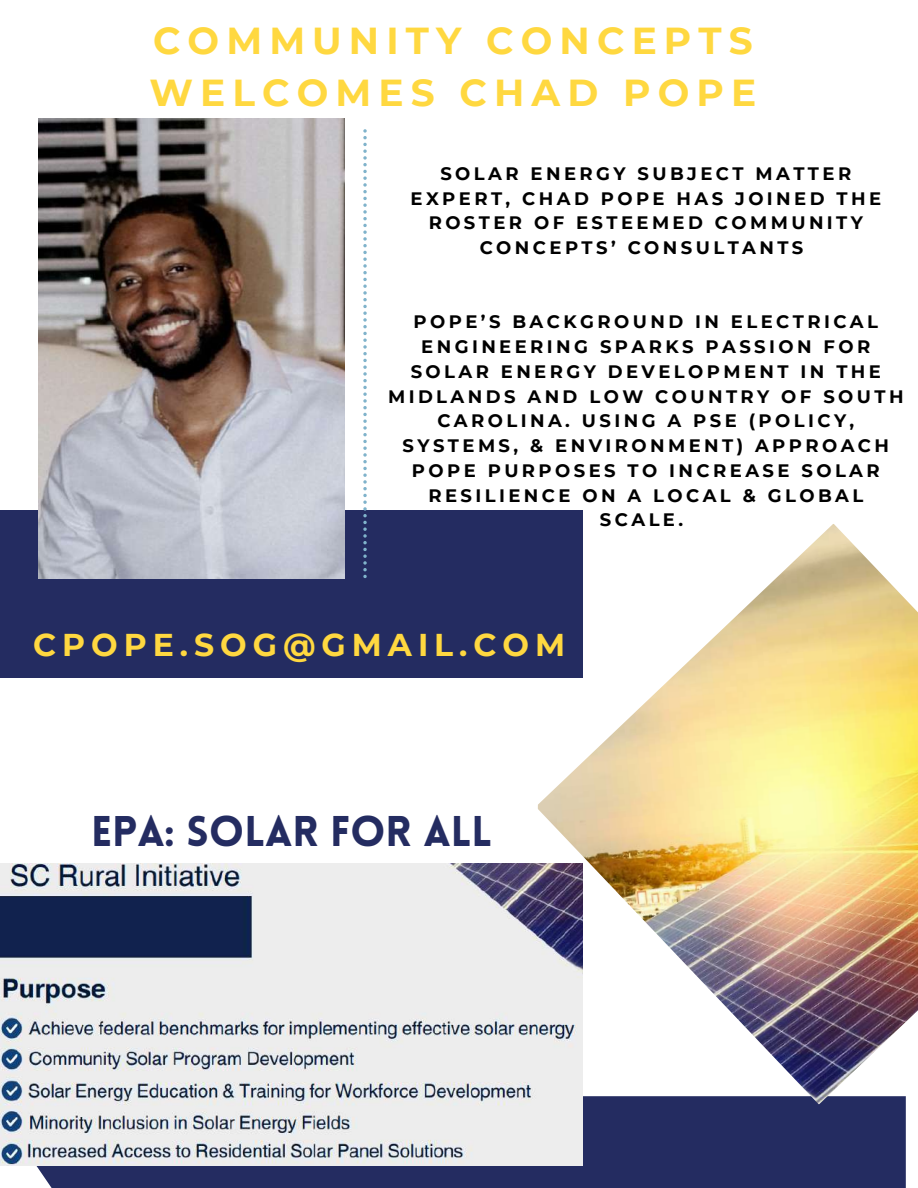
<style>
.page{position:relative;width:918px;height:1188px;background:#fff}
.page>*{position:absolute;margin:0;border:0;box-sizing:border-box;transform-origin:0 0}
.t1{font:900 42px "Lovelo";color:#242c61}
.t2{font:700 37.5px/51.8px "Montserrat";letter-spacing:.19em;color:#ffd840}
.t3{font:700 31.5px "Montserrat";letter-spacing:.19em;color:#ffd840}
.t4{font:700 18px/24.8px "Montserrat";letter-spacing:.19em;color:#000;text-align:center}
</style>
<div class="page">
<div style="left:0;top:510px;width:583px;height:168px;background:#242c61"></div>
<svg style="left:363px;top:129px;width:4px;height:449px"></svg>
<div style="left:36px;top:1105px;width:870px;height:83px;background:#242c61"></div>
<img style="left:38px;top:119px;width:306px;height:460px">
<img style="left:537px;top:524px;width:381px;height:581px">
<img style="left:0;top:863px;width:583px;height:303px">
<h2 class="t2" style="left:149px;top:15px;width:608px">COMMUNITY CONCEPTS<br>WELCOMES CHAD POPE</h2>
<p class="t4" style="left:411px;top:161px;width:472px">SOLAR ENERGY SUBJECT MATTER<br>EXPERT, CHAD POPE HAS JOINED THE<br>ROSTER OF ESTEEMED COMMUNITY<br>CONCEPTS’ CONSULTANTS</p>
<p class="t4" style="left:388px;top:310px;width:517px">POPE’S BACKGROUND IN ELECTRICAL<br>ENGINEERING SPARKS PASSION FOR<br>SOLAR ENERGY DEVELOPMENT IN THE<br>MIDLANDS AND LOW COUNTRY OF SOUTH<br>CAROLINA. USING A PSE (POLICY,<br>SYSTEMS, &amp; ENVIRONMENT) APPROACH<br>POPE PURPOSES TO INCREASE SOLAR<br>RESILIENCE ON A LOCAL &amp; GLOBAL<br>SCALE.</p>
<h3 class="t3" style="left:33px;top:625px;width:534px">CPOPE.SOG@GMAIL.COM</h3>
<h1 class="t1" style="left:91px;top:815px;width:403px">EPA: SOLAR FOR ALL</h1>
</div>
